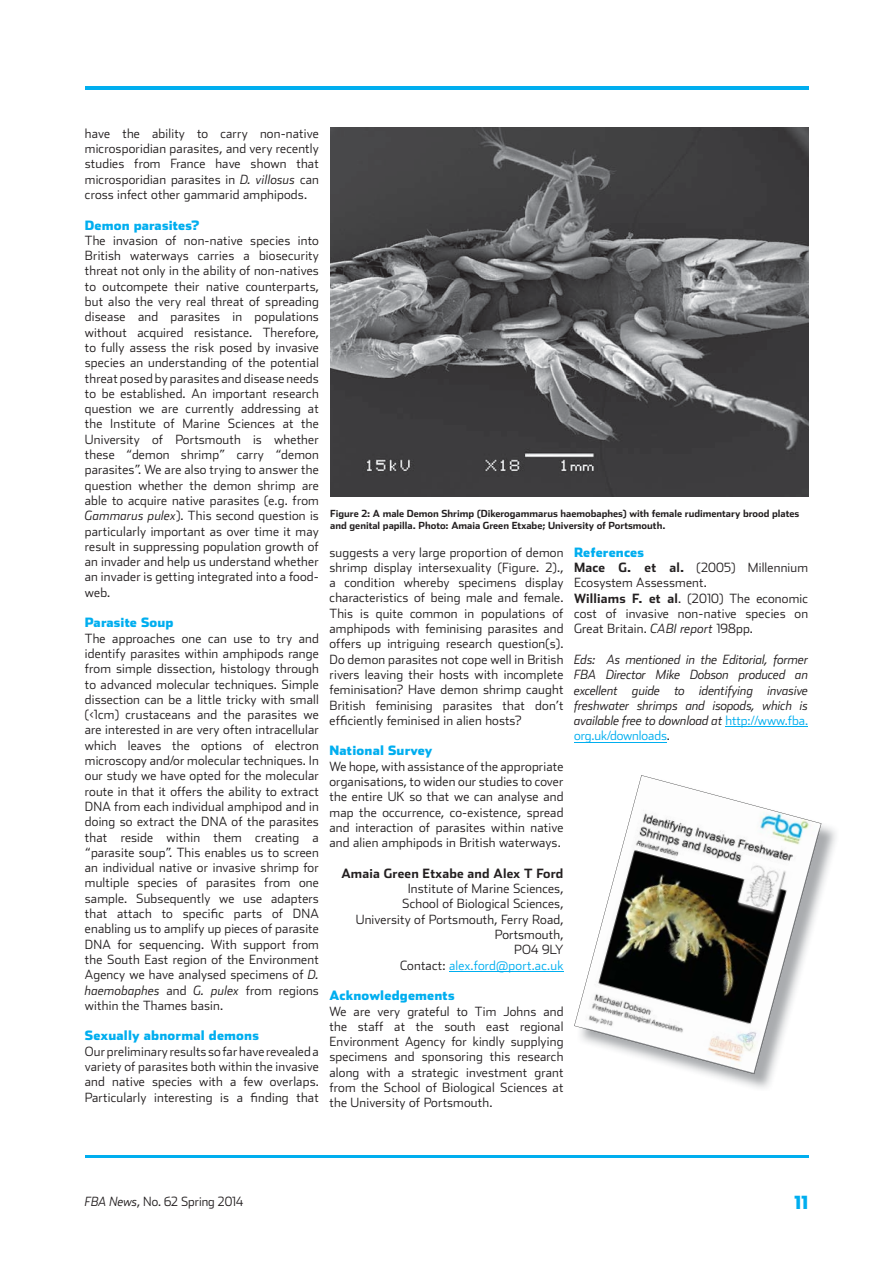
<style>
.page{position:relative;width:893px;height:1263px;background:#fff}
.page>*{position:absolute;margin:0;border:0;box-sizing:border-box;transform-origin:0 0}
.t1{font:900 18px "Stainless";color:#00aeef}
.t2{font:300 12.75px/15.3px "Stainless";letter-spacing:.015em;color:#231f20;text-align:justify}
.t3{font:italic 300 12.75px/15.3px "Stainless";letter-spacing:-.005em;color:#231f20;text-align:justify}
.t4{font:900 12.75px "Stainless";letter-spacing:.015em;color:#00aeef}
.t5{font:700 12.75px "Stainless";letter-spacing:.015em;color:#231f20}
.t6{font:700 9.75px/11.7px "Stainless";color:#231f20}
.s1{font-style:italic}
.s2{color:#00aeef}
.s3{font-weight:900;color:#00aeef}
.s4{font-weight:700}
.s5{font-style:normal;color:#00aeef}
.s6{font-style:normal}
</style>
<div class="page">
<hr style="left:85px;top:1155px;width:723px;height:3px;background:#00aeef">
<hr style="left:449px;top:971px;width:114px;height:1px;background:#00aeef">
<hr style="left:725px;top:727px;width:83px;height:1px;background:#00aeef">
<hr style="left:574px;top:742px;width:93px;height:1px;background:#00aeef">
<img style="left:330px;top:128px;width:478px;height:369px">
<hr style="left:85px;top:87px;width:723px;height:3px;background:#00aeef">
<img style="left:707px;top:823px;width:129px;height:266px">
<svg style="left:574px;top:775px;width:247px;height:299px"></svg>
<p class="t2" style="left:85px;top:126px;width:235px">have the ability to carry non-native microsporidian parasites, and very recently studies from France have shown that microsporidian parasites in <span class="s1">D. villosus</span> can cross infect other gammarid amphipods.</p>
<p class="t4" style="left:85px;top:220px;width:116px">Demon parasites?</p>
<p class="t2" style="left:85px;top:233px;width:235px">The invasion of non-native species into British waterways carries a biosecurity threat not only in the ability of non-natives to outcompete their native counterparts, but also the very real threat of spreading disease and parasites in populations without acquired resistance. Therefore, to fully assess the risk posed by invasive species an understanding of the potential threat posed by parasites and disease needs to be established. An important research question we are currently addressing at the Institute of Marine Sciences at the University of Portsmouth is whether these “demon shrimp” carry “demon parasites”. We are also trying to answer the question whether the demon shrimp are able to acquire native parasites (e.g. from <span class="s1">Gammarus pulex</span>). This second question is particularly important as over time it may result in suppressing population growth of an invader and help us understand whether an invader is getting integrated into a food&shy;web.</p>
<p class="t4" style="left:85px;top:618px;width:90px">Parasite Soup</p>
<p class="t2" style="left:85px;top:631px;width:235px">The approaches one can use to try and identify parasites within amphipods range from simple dissection, histology through to advanced molecular techniques. Simple dissection can be a little tricky with small (&lt;1cm) crustaceans and the parasites we are interested in are very often intracellular which leaves the options of electron microscopy and/or molecular techniques. In our study we have opted for the molecular route in that it offers the ability to extract DNA from each individual amphipod and in doing so extract the DNA of the parasites that reside within them creating a “parasite soup”. This enables us to screen an individual native or invasive shrimp for multiple species of parasites from one sample. Subsequently we use adapters that attach to specific parts of DNA enabling us to amplify up pieces of parasite DNA for sequencing. With support from the South East region of the Environment Agency we have analysed specimens of <span class="s1">D. haemobaphes</span> and <span class="s1">G. pulex</span> from regions within the Thames basin.</p>
<p class="t4" style="left:85px;top:1031px;width:175px">Sexually abnormal demons</p>
<p class="t2" style="left:85px;top:1044px;width:235px">Our preliminary results so far have revealed a variety of parasites both within the invasive and native species with a few overlaps.<br>Particularly interesting is a finding that</p>
<p class="t6" style="left:330px;top:509px;width:470px">Figure 2: A male Demon Shrimp (Dikerogammarus haemobaphes) with female rudimentary brood plates and genital papilla. Photo: Amaia Green Etxabe; University of Portsmouth.</p>
<p class="t2" style="left:329px;top:545px;width:235px">suggests a very large proportion of demon shrimp display intersexuality (Figure. 2)., a condition whereby specimens display characteristics of being male and female.<br>This is quite common in populations of amphipods with feminising parasites and offers up intriguing research question(s).<br>Do demon parasites not cope well in British rivers leaving their hosts with incomplete feminisation? Have demon shrimp caught British feminising parasites that don’t efficiently feminised in alien hosts?</p>
<p class="t4" style="left:329px;top:746px;width:104px">National Survey</p>
<p class="t2" style="left:329px;top:759px;width:235px">We hope, with assistance of the appropriate organisations, to widen our studies to cover the entire UK so that we can analyse and map the occurrence, co-existence, spread and interaction of parasites within native and alien amphipods in British waterways.</p>
<p class="t5" style="left:341px;top:867px;width:223px">Amaia Green Etxabe and Alex T Ford</p>
<p class="t2" style="left:356px;top:882px;width:209px;text-align:right">Institute of Marine Sciences,<br>School of Biological Sciences,<br>University of Portsmouth, Ferry Road,<br>Portsmouth,<br>PO4 9LY<br>Contact: <span class="s2">alex.ford@port.ac.uk</span></p>
<p class="t4" style="left:329px;top:991px;width:126px">Acknowledgements</p>
<p class="t2" style="left:329px;top:1004px;width:235px">We are very grateful to Tim Johns and the staff at the south east regional Environment Agency for kindly supplying specimens and sponsoring this research along with a strategic investment grant from the School of Biological Sciences at the University of Portsmouth.</p>
<p class="t2" style="left:574px;top:545px;width:235px;text-align:left"><span class="s3">References<br></span><span class="s4">Mace G. et al.</span> (2005) Millennium<br>Ecosystem Assessment.<br><span class="s4">Williams F. et al</span>. (2010) The economic cost of invasive non-native species on<br>Great Britain. <span class="s1">CABI report</span> 198pp.</p>
<p class="t3" style="left:574px;top:653px;width:235px">Eds: As mentioned in the Editorial, former FBA Director Mike Dobson produced an excellent guide to identifying invasive freshwater shrimps and isopods, which is available free to download at <span class="s5">http://www.fba. org.uk/downloads</span><span class="s6">.</span></p>
<p class="t2" style="left:85px;top:1194px;width:160px"><span class="s1">FBA News</span>, No. 62 Spring 2014</p>
<h1 class="t1" style="left:794px;top:1196px;width:15px">11</h1>
</div>
